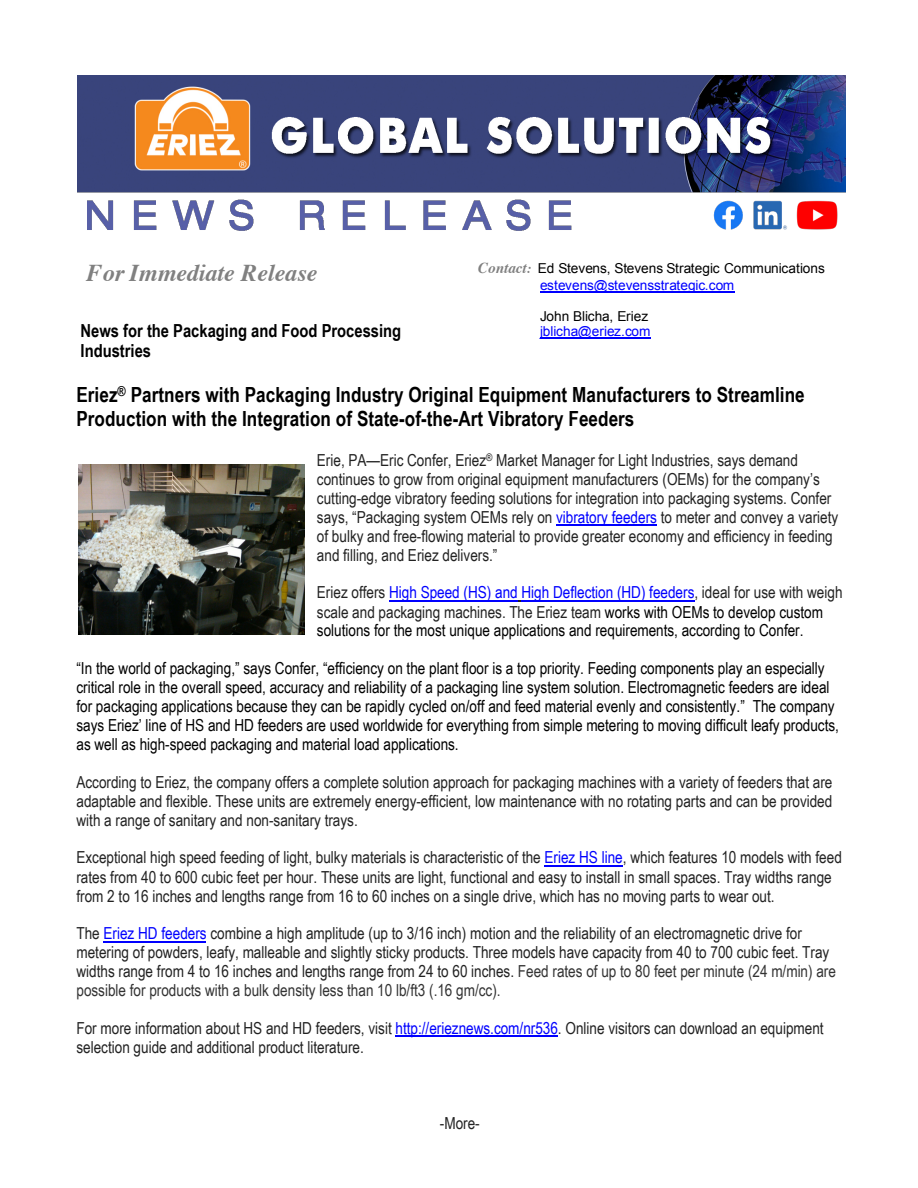
<style>
.page{position:relative;width:918px;height:1188px;background:#fff}
.page>*{position:absolute;margin:0;border:0;box-sizing:border-box;transform-origin:0 0}
.t1{font:italic 700 24.15px "Times";color:#808080}
.t2{font:700 20.85px/24.2px "Arial Narrow";color:#000}
.t3{font:700 18px/20.5px "Arial Narrow";color:#000}
.t4{font:16.5px/18.9px "Arial Narrow";color:#222}
.t5{font:16.5px/18.9px "Arial Narrow";color:#000}
.t6{font:13.65px/16.2px "Arial";letter-spacing:-.005em;color:#000}
.t7{font:13.65px "Arial";letter-spacing:-.005em;color:#00f}
.s1{font-family:"Times";font-weight:700;font-style:italic;font-size:15.15px;color:#808080}
.s2{font-family:"Times";font-weight:700;font-style:italic;color:#808080}
.s3{color:#00f}
.s4{color:#222}
.s5{color:#333}
</style>
<div class="page">
<hr style="left:556px;top:525px;width:101px;height:1px;background:#00f">
<hr style="left:389px;top:600px;width:129px;height:1px;background:#00f">
<hr style="left:521px;top:600px;width:174px;height:1px;background:#00f">
<hr style="left:544px;top:865px;width:79px;height:1px;background:#00f">
<hr style="left:103px;top:941px;width:103px;height:1px;background:#00f">
<hr style="left:395px;top:1036px;width:163px;height:1px;background:#00f">
<img style="left:79px;top:465px;width:226px;height:169px">
<img style="left:540px;top:291px;width:195px;height:48px">
<hr style="left:540px;top:291px;width:194px;height:1px;background:#00f">
<hr style="left:540px;top:338px;width:110px;height:1px;background:#00f">
<img style="left:77px;top:76px;width:769px;height:155px">
<h1 class="t1" style="left:86px;top:263px;width:233px">For Immediate Release</h1>
<p class="t6" style="left:540px;top:262px;width:286px;text-indent:-62px"><span class="s1">Contact</span><span class="s2">:</span> Ed Stevens, Stevens Strategic Communications <span class="s3">estevens@stevensstrategic.com</span></p>
<p class="t6" style="left:540px;top:309px;width:110px">John Blicha, Eriez</p>
<p class="t7" style="left:540px;top:326px;width:112px">jblicha@eriez.com</p>
<p class="t3" style="left:81px;top:322px;width:322px">News for the Packaging and Food Processing<br>Industries</p>
<p class="t2" style="left:76px;top:384px;width:730px">Eriez<sup>®</sup> Partners with Packaging Industry Original Equipment Manufacturers to Streamline<br>Production with the Integration of State-of-the-Art Vibratory Feeders</p>
<p class="t4" style="left:317px;top:452px;width:523px">Erie, PA—Eric Confer, Eriez<sup>®</sup> Market Manager for Light Industries, says demand continues to grow from original equipment manufacturers (OEMs) for the company’s cutting-edge vibratory feeding solutions for integration into packaging systems. Confer says, “Packaging system OEMs rely on <span class="s3">vibratory feeders</span> to meter and convey a variety of bulky and free-flowing material to provide greater economy and efficiency in feeding and filling, and Eriez delivers.”</p>
<p class="t5" style="left:317px;top:585px;width:527px"><span class="s4">Eriez offers</span> <span class="s3">High Speed (HS) and High Deflection (HD) feeders</span><span class="s4">, ideal for use with weigh scale and packaging machines. The Eriez team</span> works with OEMs to develop custom solutions for the most unique applications and requirements, according to Confer.</p>
<p class="t5" style="left:76px;top:661px;width:764px">“In the world of packaging,” says Confer, “efficiency on the plant floor is a top priority. Feeding components play an especially critical role in the overall speed, accuracy and reliability of a packaging line system solution. Electromagnetic feeders are ideal for packaging applications because they can be rapidly cycled on/off and feed material evenly and consistently.” The company says Eriez’ line of HS and HD feeders are used worldwide for everything from simple metering to moving difficult leafy products, as well as high-speed packaging and material load applications.</p>
<p class="t4" style="left:76px;top:774px;width:757px;text-align:justify">According to Eriez, the company offers a complete solution approach for packaging machines with a variety of feeders that are adaptable and flexible. These units are extremely energy-efficient, low maintenance with no rotating parts and can be provided with a range of sanitary and non-sanitary trays.</p>
<p class="t4" style="left:76px;top:850px;width:767px">Exceptional high speed feeding of light, bulky materials is characteristic of the <span class="s3">Eriez HS line</span>, which features 10 models with feed rates from 40 to 600 cubic feet per hour. These units are light, functional and easy to install in small spaces. Tray widths range from 2 to 16 inches and lengths range from 16 to 60 inches on a single drive, which has no moving parts to wear out.</p>
<p class="t4" style="left:76px;top:926px;width:761px">The <span class="s3">Eriez HD feeders</span> combine a high amplitude (up to 3/16 inch) motion and the reliability of an electromagnetic drive for metering of powders, leafy, malleable and slightly sticky products. Three models have capacity from 40 to 700 cubic feet. Tray widths range from 4 to 16 inches and lengths range from 24 to 60 inches. <span class="s5">Feed rates of up to 80 feet per minute (24 m/min) are possible for products with a bulk density less than 10 lb/ft3 (.16 gm/cc).</span></p>
<p class="t4" style="left:76px;top:1020px;width:749px">For more information about HS and HD feeders, visit <span class="s3">http://erieznews.com/nr536</span>. Online visitors can download an equipment selection guide and additional product literature.</p>
<p class="t4" style="left:440px;top:1115px;width:41px">-More-</p>
</div>
